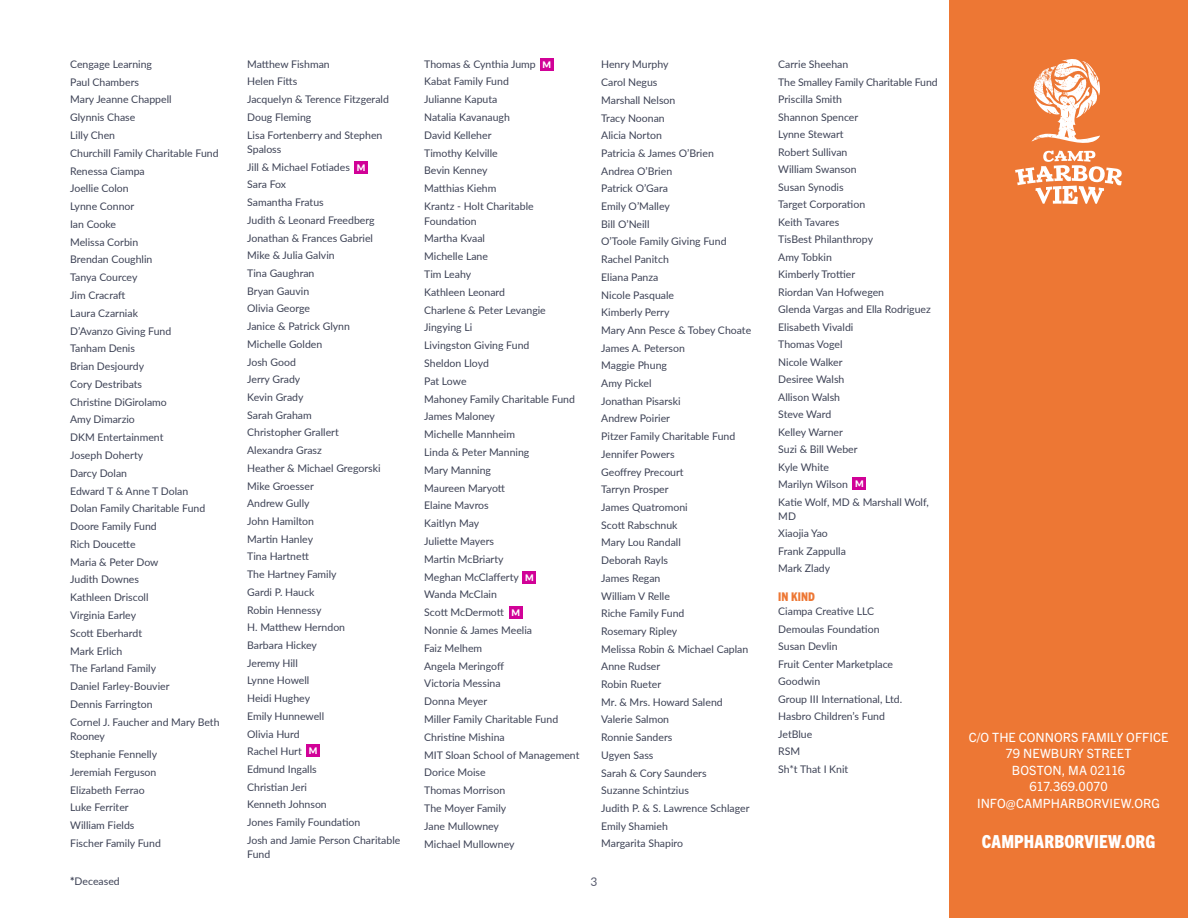
<style>
.page{position:relative;width:1188px;height:918px;background:#fff}
.page>*{position:absolute;margin:0;border:0;box-sizing:border-box;transform-origin:0 0}
.t1{font:800 condensed 18px "Trade Gothic Next LT Pro";letter-spacing:.01em;color:#fff}
.t2{font:12.75px/16.5px "Trade Gothic Next LT Pro";letter-spacing:.005em;color:#fff;text-align:center}
.t3{font:800 condensed 12px "Trade Gothic Next LT Pro";letter-spacing:.015em;color:#ed7734}
.t4{font:12px "Lato";color:#5a5d70}
.t5{font:10.5px/17.7px "Lato";color:#3d4255}
.t6{font:900 9px "Lato";color:#fff}
.s1{font-weight:800}
</style>
<div class="page">
<div style="left:949px;top:0;width:239px;height:918px;background:#ed7734"></div>
<svg style="left:1015px;top:151px;width:107px;height:53px"></svg>
<svg style="left:1031px;top:59px;width:69px;height:84px"></svg>
<div style="left:354px;top:161px;width:14px;height:13px;background:#d10197"></div>
<div style="left:523px;top:571px;width:13px;height:13px;background:#d10197"></div>
<div style="left:509px;top:606px;width:14px;height:13px;background:#d10197"></div>
<div style="left:853px;top:477px;width:13px;height:13px;background:#d10197"></div>
<div style="left:540px;top:58px;width:14px;height:13px;background:#d10197"></div>
<div style="left:306px;top:744px;width:14px;height:13px;background:#d10197"></div>
<p class="t5" style="left:70px;top:55px;width:151px">Cengage Learning<br>Paul Chambers<br>Mary Jeanne Chappell<br>Glynnis Chase<br>Lilly Chen<br>Churchill Family Charitable Fund<br>Renessa Ciampa<br>Joellie Colon<br>Lynne Connor<br>Ian Cooke<br>Melissa Corbin<br>Brendan Coughlin<br>Tanya Courcey<br>Jim Cracraft<br>Laura Czarniak<br>D’Avanzo Giving Fund<br>Tanham Denis<br>Brian Desjourdy<br>Cory Destribats<br>Christine DiGirolamo<br>Amy Dimarzio<br>DKM Entertainment<br>Joseph Doherty<br>Darcy Dolan<br>Edward T &amp; Anne T Dolan<br>Dolan Family Charitable Fund<br>Doore Family Fund<br>Rich Doucette<br>Maria &amp; Peter Dow<br>Judith Downes<br>Kathleen Driscoll<br>Virginia Earley<br>Scott Eberhardt<br>Mark Erlich<br>The Farland Family<br>Daniel Farley-Bouvier<br>Dennis Farrington<br>Cornel J. Faucher and Mary Beth</p>
<p class="t5" style="left:70px;top:727px;width:92px">Rooney<br>Stephanie Fennelly<br>Jeremiah Ferguson<br>Elizabeth Ferrao<br>Luke Ferriter<br>William Fields<br>Fischer Family Fund</p>
<p class="t5" style="left:70px;top:872px;width:51px"><span class="s1">*</span>Deceased</p>
<p class="t5" style="left:247px;top:55px;width:143px">Matthew Fishman<br>Helen Fitts<br>Jacquelyn &amp; Terence Fitzgerald<br>Doug Fleming<br>Lisa Fortenberry and Stephen</p>
<p class="t5" style="left:247px;top:140px;width:155px">Spaloss<br>Jill &amp; Michael Fotiades<br>Sara Fox<br>Samantha Fratus<br>Judith &amp; Leonard Freedberg<br>Jonathan &amp; Frances Gabriel<br>Mike &amp; Julia Galvin<br>Tina Gaughran<br>Bryan Gauvin<br>Olivia George<br>Janice &amp; Patrick Glynn<br>Michelle Golden<br>Josh Good<br>Jerry Grady<br>Kevin Grady<br>Sarah Graham<br>Christopher Grallert<br>Alexandra Grasz<br>Heather &amp; Michael Gregorski<br>Mike Groesser<br>Andrew Gully<br>John Hamilton<br>Martin Hanley<br>Tina Hartnett<br>The Hartney Family<br>Gardi P. Hauck<br>Robin Hennessy<br>H. Matthew Herndon<br>Barbara Hickey<br>Jeremy Hill<br>Lynne Howell<br>Heidi Hughey<br>Emily Hunnewell<br>Olivia Hurd<br>Rachel Hurt<br>Edmund Ingalls<br>Christian Jeri<br>Kenneth Johnson<br>Jones Family Foundation<br>Josh and Jamie Person Charitable</p>
<p class="t5" style="left:247px;top:845px;width:25px">Fund</p>
<p class="t6" style="left:357px;top:161px;width:10px">M</p>
<p class="t6" style="left:309px;top:744px;width:10px">M</p>
<p class="t5" style="left:424px;top:54px;width:113px">Thomas &amp; Cynthia Jump<br>Kabat Family Fund<br>Julianne Kaputa<br>Natalia Kavanaugh<br>David Kelleher<br>Timothy Kelville<br>Bevin Kenney<br>Matthias Kiehm<br>Krantz - Holt Charitable</p>
<p class="t5" style="left:424px;top:211px;width:157px">Foundation<br>Martha Kvaal<br>Michelle Lane<br>Tim Leahy<br>Kathleen Leonard<br>Charlene &amp; Peter Levangie<br>Jingying Li<br>Livingston Giving Fund<br>Sheldon Lloyd<br>Pat Lowe<br>Mahoney Family Charitable Fund<br>James Maloney<br>Michelle Mannheim<br>Linda &amp; Peter Manning<br>Mary Manning<br>Maureen Maryott<br>Elaine Mavros<br>Kaitlyn May<br>Juliette Mayers<br>Martin McBriarty<br>Meghan McClafferty<br>Wanda McClain<br>Scott McDermott<br>Nonnie &amp; James Meelia<br>Faiz Melhem<br>Angela Meringoff<br>Victoria Messina<br>Donna Meyer<br>Miller Family Charitable Fund<br>Christine Mishina<br>MIT Sloan School of Management<br>Dorice Moise<br>Thomas Morrison<br>The Moyer Family<br>Jane Mullowney<br>Michael Mullowney</p>
<p class="t6" style="left:543px;top:58px;width:10px">M</p>
<p class="t6" style="left:525px;top:571px;width:10px">M</p>
<p class="t6" style="left:512px;top:606px;width:10px">M</p>
<p class="t5" style="left:601px;top:55px;width:151px">Henry Murphy<br>Carol Negus<br>Marshall Nelson<br>Tracy Noonan<br>Alicia Norton<br>Patricia &amp; James O’Brien<br>Andrea O’Brien<br>Patrick O’Gara<br>Emily O’Malley<br>Bill O’Neill<br>O’Toole Family Giving Fund<br>Rachel Panitch<br>Eliana Panza<br>Nicole Pasquale<br>Kimberly Perry<br>Mary Ann Pesce &amp; Tobey Choate<br>James A. Peterson<br>Maggie Phung<br>Amy Pickel<br>Jonathan Pisarski<br>Andrew Poirier<br>Pitzer Family Charitable Fund<br>Jennifer Powers<br>Geoffrey Precourt<br>Tarryn Prosper<br>James Quatromoni<br>Scott Rabschnuk<br>Mary Lou Randall<br>Deborah Rayls<br>James Regan<br>William V Relle<br>Riche Family Fund<br>Rosemary Ripley<br>Melissa Robin &amp; Michael Caplan<br>Anne Rudser<br>Robin Rueter<br>Mr. &amp; Mrs. Howard Salend<br>Valerie Salmon<br>Ronnie Sanders<br>Ugyen Sass<br>Sarah &amp; Cory Saunders<br>Suzanne Schintzius<br>Judith P. &amp; S. Lawrence Schlager<br>Emily Shamieh<br>Margarita Shapiro</p>
<p class="t5" style="left:778px;top:55px;width:161px">Carrie Sheehan<br>The Smalley Family Charitable Fund<br>Priscilla Smith<br>Shannon Spencer<br>Lynne Stewart<br>Robert Sullivan<br>William Swanson<br>Susan Synodis<br>Target Corporation<br>Keith Tavares<br>TisBest Philanthropy<br>Amy Tobkin<br>Kimberly Trottier<br>Riordan Van Hofwegen<br>Glenda Vargas and Ella Rodriguez<br>Elisabeth Vivaldi<br>Thomas Vogel<br>Nicole Walker<br>Desiree Walsh<br>Allison Walsh<br>Steve Ward<br>Kelley Warner<br>Suzi &amp; Bill Weber<br>Kyle White<br>Marilyn Wilson<br>Katie Wolf, MD &amp; Marshall Wolf,</p>
<p class="t6" style="left:855px;top:477px;width:10px">M</p>
<p class="t5" style="left:778px;top:507px;width:69px">MD<br>Xiaojia Yao<br>Frank Zappulla<br>Mark Zlady</p>
<p class="t3" style="left:778px;top:588px;width:38px">IN KIND</p>
<p class="t5" style="left:778px;top:602px;width:125px">Ciampa Creative LLC<br>Demoulas Foundation<br>Susan Devlin<br>Fruit Center Marketplace<br>Goodwin<br>Group III International, Ltd.<br>Hasbro Children’s Fund<br>JetBlue<br>RSM<br>Sh*t That I Knit</p>
<p class="t4" style="left:591px;top:873px;width:8px">3</p>
<p class="t2" style="left:969px;top:728px;width:201px">C/O THE CONNORS FAMILY OFFICE<br>79 NEWBURY STREET<br>BOSTON, MA 02116<br>617.369.0070<br>INFO@CAMPHARBORVIEW.ORG</p>
<h1 class="t1" style="left:982px;top:830px;width:175px">CAMPHARBORVIEW.ORG</h1>
</div>
